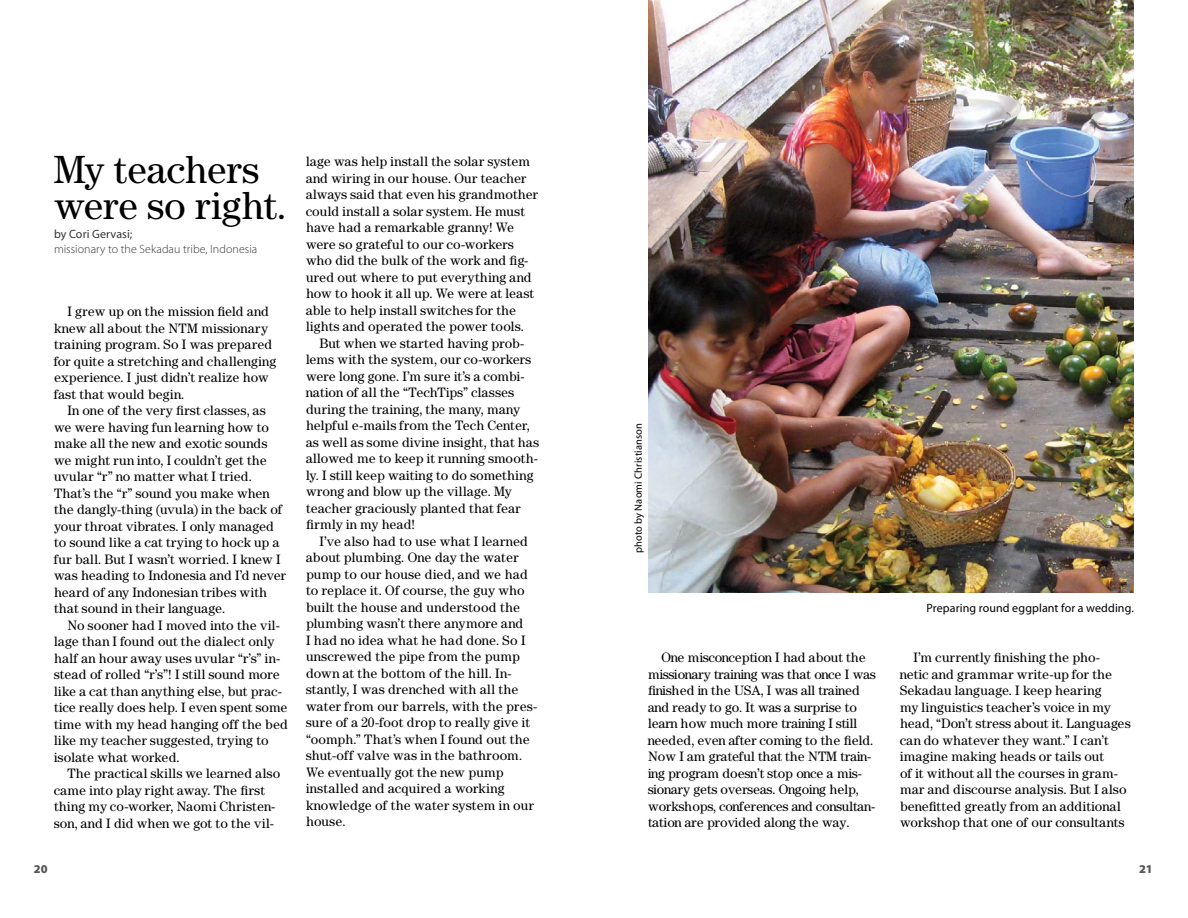
<style>
.page{position:relative;width:1188px;height:918px;background:#fff}
.page>*{position:absolute;margin:0;border:0;box-sizing:border-box;transform-origin:0 0}
.t1{font:39px/36px "Century S Si";letter-spacing:-.005em;color:#000}
.t2{font:13.5px/16.5px "Century S Si";letter-spacing:.015em;color:#000}
.t3{font:12px "Myriad Pro";letter-spacing:.01em;color:#000}
.t4{font:300 12px "Myriad Pro";letter-spacing:.005em;color:#000}
.t5{font:900 12px "Myriad Pro";color:#58595b}
.t6{font:10.5px "Myriad Pro";letter-spacing:.01em;color:#000}
</style>
<div class="page">
<img style="left:648px;top:0;width:486px;height:593px">
<h1 class="t1" style="left:54px;top:151px;width:234px">My teachers were so right.</h1>
<p class="t3" style="left:54px;top:227px;width:80px">by Cori Gervasi;</p>
<p class="t4" style="left:54px;top:242px;width:205px">missionary to the Sekadau tribe, Indonesia</p>
<p class="t2" style="left:54px;top:303px;width:224px;text-indent:14px">I grew up on the mission field and knew all about the NTM missionary training program. So I was prepared for quite a stretching and challenging experience. I just didn’t realize how fast that would begin.</p>
<p class="t2" style="left:54px;top:402px;width:234px;text-indent:14px">In one of the very first classes, as we were having fun learning how to make all the new and exotic sounds we might run into, I couldn’t get the uvular “r” no matter what I tried.<br>That’s the “r” sound you make when the dangly-thing (uvula) in the back of your throat vibrates. I only managed to sound like a cat trying to hock up a fur ball. But I wasn’t worried. I knew I was heading to Indonesia and I’d never heard of any Indonesian tribes with that sound in their language.</p>
<p class="t2" style="left:54px;top:617px;width:236px;text-indent:14px">No sooner had I moved into the vil&shy;lage than I found out the dialect only half an hour away uses uvular “r’s” in&shy;stead of rolled “r’s”! I still sound more like a cat than anything else, but prac&shy;tice really does help. I even spent some time with my head hanging off the bed like my teacher suggested, trying to isolate what worked.</p>
<p class="t2" style="left:54px;top:765px;width:228px;text-indent:14px">The practical skills we learned also came into play right away. The first thing my co-worker, Naomi Christen&shy;son, and I did when we got to the vil-</p>
<p class="t2" style="left:306px;top:153px;width:234px">lage was help install the solar system and wiring in our house. Our teacher always said that even his grandmother could install a solar system. He must have had a remarkable granny! We were so grateful to our co-workers who did the bulk of the work and fig&shy;ured out where to put everything and how to hook it all up. We were at least able to help install switches for the lights and operated the power tools.</p>
<p class="t2" style="left:306px;top:335px;width:235px;text-indent:14px">But when we started having prob&shy;lems with the system, our co-workers were long gone. I’m sure it’s a combi&shy;nation of all the “TechTips” classes during the training, the many, many helpful e-mails from the Tech Center, as well as some divine insight, that has allowed me to keep it running smooth&shy;ly. I still keep waiting to do something wrong and blow up the village. My teacher graciously planted that fear firmly in my head!</p>
<p class="t2" style="left:306px;top:533px;width:233px;text-indent:14px">I’ve also had to use what I learned about plumbing. One day the water pump to our house died, and we had to replace it. Of course, the guy who built the house and understood the plumbing wasn’t there anymore and<br>I had no idea what he had done. So I unscrewed the pipe from the pump down at the bottom of the hill. In&shy;stantly, I was drenched with all the water from our barrels, with the pres&shy;sure of a 20-foot drop to really give it “oomph.” That’s when I found out the shut-off valve was in the bathroom.<br>We eventually got the new pump installed and acquired a working knowledge of the water system in our house.</p>
<p class="t6" style="left:632px;top:553px;width:132px;rotate:-90deg">photo by Naomi Christianson</p>
<p class="t3" style="left:926px;top:600px;width:209px">Preparing round eggplant for a wedding.</p>
<p class="t2" style="left:648px;top:649px;width:229px;text-indent:14px">One misconception I had about the missionary training was that once I was finished in the USA, I was all trained and ready to go. It was a surprise to learn how much more training I still needed, even after coming to the field.<br>Now I am grateful that the NTM train&shy;ing program doesn’t stop once a mis&shy;sionary gets overseas. Ongoing help, workshops, conferences and consultan&shy;tation are provided along the way.</p>
<p class="t2" style="left:900px;top:649px;width:232px;text-indent:14px">I’m currently finishing the pho&shy;netic and grammar write-up for the Sekadau language. I keep hearing<br>my linguistics teacher’s voice in my head, “Don’t stress about it. Languages can do whatever they want.” I can’t imagine making heads or tails out<br>of it without all the courses in gram&shy;mar and discourse analysis. But I also benefitted greatly from an additional workshop that one of our consultants</p>
<p class="t5" style="left:34px;top:861px;width:15px">20</p>
<p class="t5" style="left:1139px;top:861px;width:15px">21</p>
</div>
